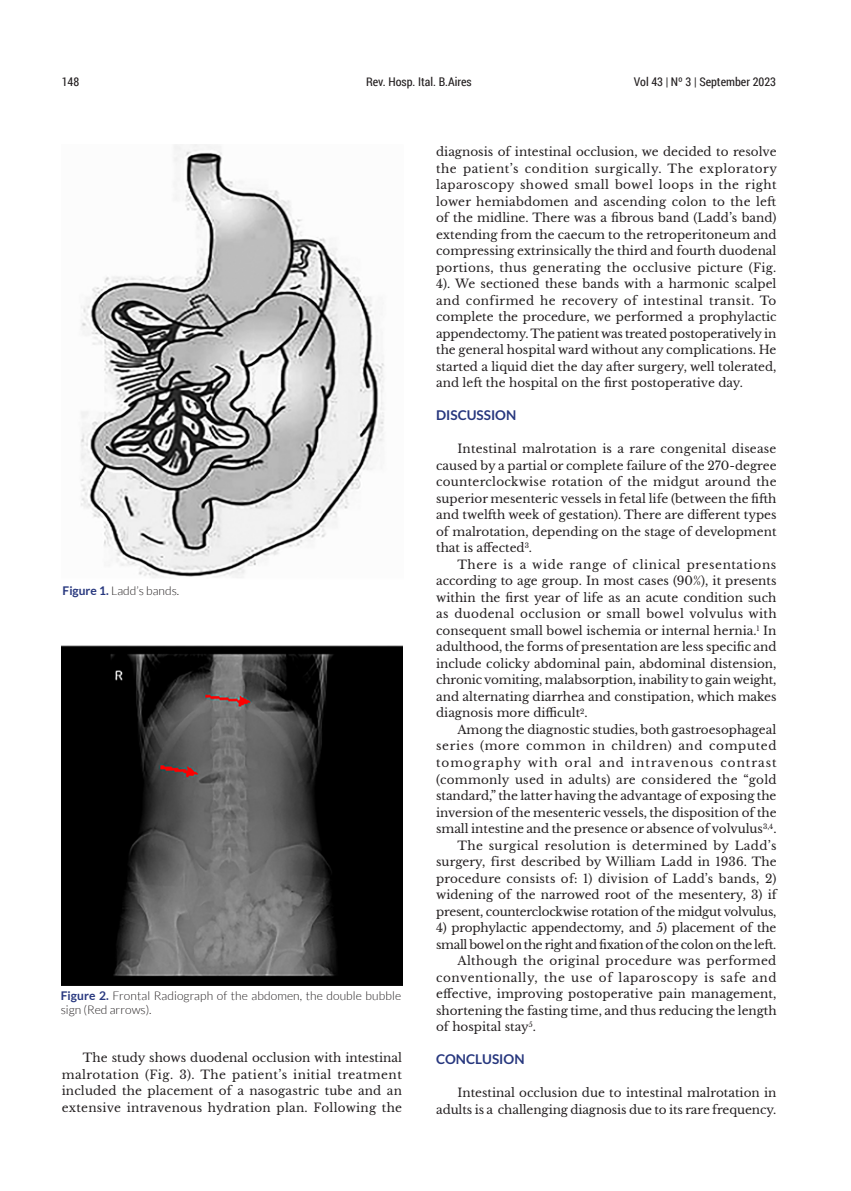
<style>
.page{position:relative;width:851px;height:1191px;background:#fff}
.page>*{position:absolute;margin:0;border:0;box-sizing:border-box;transform-origin:0 0}
.subtit{font:700 13.5px "Lato";color:#27377e}
.texto1{font:12px/16.5px "Libre Baskerville";color:#231f20;text-align:justify}
.texto1-2{font:12px/16.5px "Libre Baskerville";letter-spacing:-.03em;color:#231f20}
.epigrafe{font:300 12px/14.4px "Lato";letter-spacing:.005em;color:#231f20}
.t1{font:12px "Roboto Condensed";color:#231f20}
.s1{font-weight:700;color:#27377e}
</style>
<div class="page">
<img style="left:80px;top:145px;width:305px;height:433px">
<img style="left:62px;top:645px;width:340px;height:340px">
<p class="t1" style="left:62px;top:74px;width:19px">148</p>
<p class="t1" style="left:366px;top:74px;width:107px">Rev. Hosp. Ital. B.Aires</p>
<p class="t1" style="left:633px;top:74px;width:144px">Vol 43 | Nº 3 | September 2023</p>
<p class="epigrafe" style="left:63px;top:583px;width:118px"><span class="s1">Figure 1.</span> Ladd’s bands.</p>
<p class="epigrafe" style="left:61px;top:988px;width:342px"><span class="s1">Figure 2.</span> Frontal Radiograph of the abdomen, the double bubble sign (Red arrows).</p>
<p class="texto1" style="left:62px;top:1049px;width:342px;text-indent:21px">The study shows duodenal occlusion with intestinal malrotation (Fig. 3). The patient’s initial treatment included the placement of a nasogastric tube and an extensive intravenous hydration plan. Following the</p>
<p class="texto1" style="left:436px;top:144px;width:342px">diagnosis of intestinal occlusion, we decided to resolve the patient’s condition surgically. The exploratory laparoscopy showed small bowel loops in the right lower hemiabdomen and ascending colon to the left of the midline. There was a fibrous band (Ladd’s band) extending from the caecum to the retroperitoneum and compressing extrinsically the third and fourth duodenal portions, thus generating the occlusive picture (Fig.<br>4). We sectioned these bands with a harmonic scalpel and confirmed he recovery of intestinal transit. To complete the procedure, we performed a prophylactic appendectomy. The patient was treated postoperatively in the general hospital ward without any complications. He started a liquid diet the day after surgery, well tolerated, and left the hospital on the first postoperative day.</p>
<p class="subtit" style="left:436px;top:408px;width:82px">DISCUSSION</p>
<p class="texto1" style="left:436px;top:441px;width:342px;text-indent:21px">Intestinal malrotation is a rare congenital disease caused by a partial or complete failure of the 270-degree counterclockwise rotation of the midgut around the superior mesenteric vessels in fetal life (between the fifth and twelfth week of gestation). There are different types of malrotation, depending on the stage of development that is affected<sup>3</sup>.</p>
<p class="texto1" style="left:436px;top:556px;width:342px;text-indent:21px">There is a wide range of clinical presentations according to age group. In most cases (90%), it presents within the first year of life as an acute condition such as duodenal occlusion or small bowel volvulus with consequent small bowel ischemia or internal hernia.<sup>1</sup> In adulthood, the forms of presentation are less specific and include colicky abdominal pain, abdominal distension, chronic vomiting, malabsorption, inability to gain weight, and alternating diarrhea and constipation, which makes diagnosis more difficult<sup>2</sup>.</p>
<p class="texto1" style="left:436px;top:721px;width:342px;text-indent:21px">Among the diagnostic studies, both gastroesophageal series (more common in children) and computed tomography with oral and intravenous contrast (commonly used in adults) are considered the “gold standard,” the latter having the advantage of exposing the inversion of the mesenteric vessels, the disposition of the small intestine and the presence or absence of volvulus<sup>3,4</sup>.</p>
<p class="texto1" style="left:436px;top:837px;width:342px;text-indent:21px">The surgical resolution is determined by Ladd’s surgery, first described by William Ladd in 1936. The procedure consists of: 1) division of Ladd’s bands, 2) widening of the narrowed root of the mesentery, 3) if present, counterclockwise rotation of the midgut volvulus,</p>
<p class="texto1-2" style="left:436px;top:919px;width:342px">4) prophylactic appendectomy, and 5) placement of the small bowel on the right and fixation of the colon on the left.</p>
<p class="texto1" style="left:436px;top:952px;width:342px;text-indent:21px">Although the original procedure was performed conventionally, the use of laparoscopy is safe and effective, improving postoperative pain management, shortening the fasting time, and thus reducing the length of hospital stay<sup>5</sup>.</p>
<p class="subtit" style="left:436px;top:1051px;width:90px">CONCLUSION</p>
<p class="texto1" style="left:436px;top:1084px;width:342px;text-align:right">Intestinal occlusion due to intestinal malrotation in adults is a challenging diagnosis due to its rare frequency.</p>
</div>
